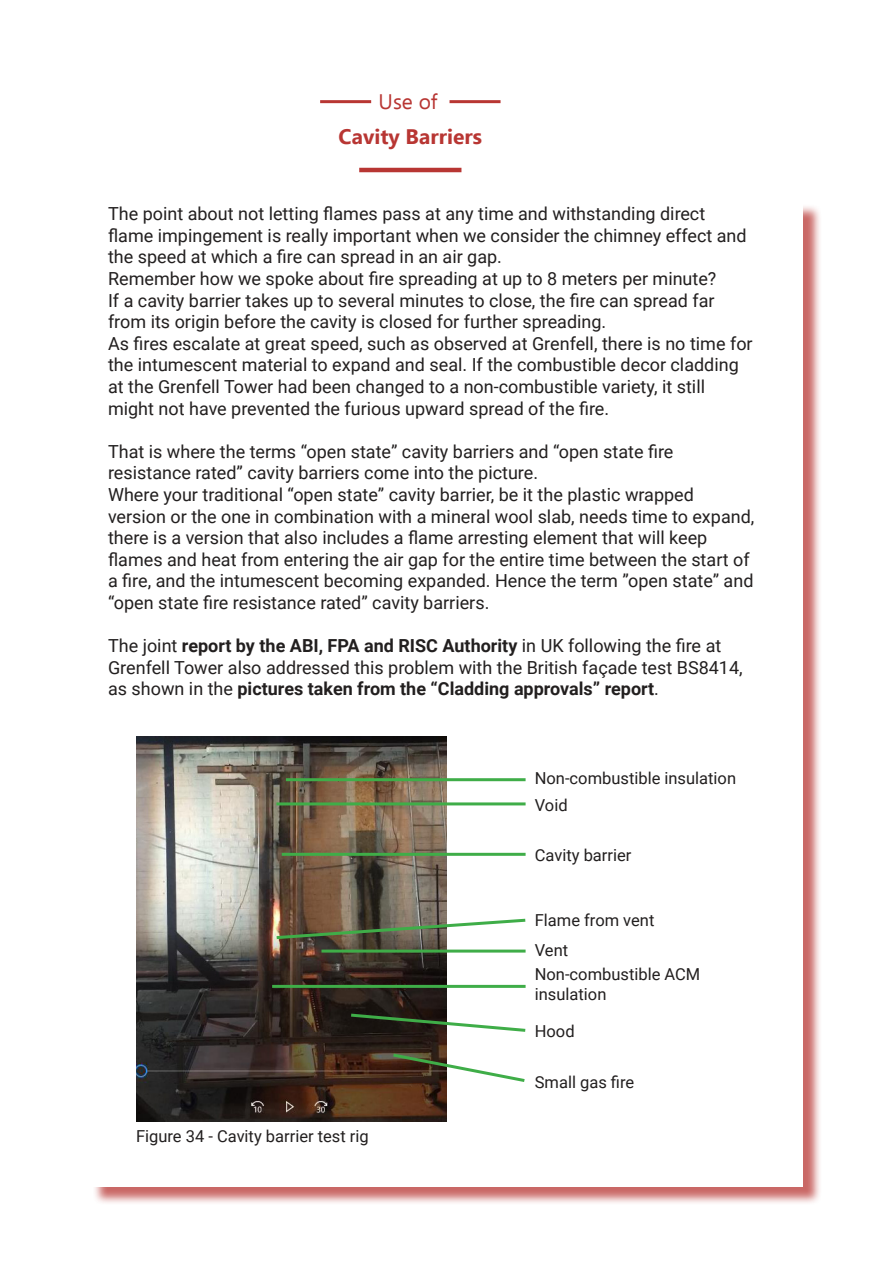
<style>
.page{position:relative;width:893px;height:1263px;background:#fff}
.page>*{position:absolute;margin:0;border:0;box-sizing:border-box;transform-origin:0 0}
.t1{font:700 21px "Ebrima";color:#b83633}
.t2{font:21px "Ebrima";color:#b83633}
.t3{font:18px/21.6px "Roboto";color:#221f1f}
.t4{font:16.5px/26.7px "Roboto";color:#221f1f}
.s1{font-weight:700}
</style>
<div class="page">
<div style="left:92px;top:204px;width:730px;height:1001px;background:#b83633;opacity:.75"></div>
<div style="left:90px;top:202px;width:713px;height:984px;background:#fff"></div>
<hr style="left:320px;top:100px;width:51px;height:3px;background:#b83633">
<hr style="left:449px;top:100px;width:52px;height:3px;background:#b83633">
<hr style="left:359px;top:168px;width:102px;height:4px;background:#b83633">
<img style="left:136px;top:736px;width:310px;height:385px">
<hr style="left:286px;top:778px;width:240px;height:3px;background:#3fad48">
<hr style="left:276px;top:802px;width:250px;height:3px;background:#3fad48">
<hr style="left:282px;top:853px;width:244px;height:3px;background:#3fad48">
<img style="left:273px;top:917px;width:253px;height:24px">
<hr style="left:321px;top:949px;width:205px;height:3px;background:#3fad48">
<hr style="left:272px;top:985px;width:254px;height:3px;background:#3fad48">
<svg style="left:348px;top:1012px;width:178px;height:21px"></svg>
<svg style="left:390px;top:1051px;width:135px;height:33px"></svg>
<p class="t2" style="left:379px;top:89px;width:60px">Use of</p>
<p class="t1" style="left:339px;top:120px;width:145px">Cavity Barriers</p>
<p class="t3" style="left:108px;top:202px;width:646px">The point about not letting flames pass at any time and withstanding direct flame impingement is really important when we consider the chimney effect and the speed at which a fire can spread in an air gap.<br>Remember how we spoke about fire spreading at up to 8 meters per minute?<br>If a cavity barrier takes up to several minutes to close, the fire can spread far from its origin before the cavity is closed for further spreading.<br>As fires escalate at great speed, such as observed at Grenfell, there is no time for the intumescent material to expand and seal. If the combustible decor cladding at the Grenfell Tower had been changed to a non-combustible variety, it still might not have prevented the furious upward spread of the fire.</p>
<p class="t3" style="left:108px;top:440px;width:648px">That is where the terms “open state” cavity barriers and “open state fire resistance rated” cavity barriers come into the picture.<br>Where your traditional “open state” cavity barrier, be it the plastic wrapped version or the one in combination with a mineral wool slab, needs time to expand, there is a version that also includes a flame arresting element that will keep flames and heat from entering the air gap for the entire time between the start of a fire, and the intumescent becoming expanded. Hence the term ”open state” and “open state fire resistance rated” cavity barriers.</p>
<p class="t3" style="left:108px;top:634px;width:636px">The joint <span class="s1">report by the ABI, FPA and RISC Authority</span> in UK following the fire at<br>Grenfell Tower also addressed this problem with the British façade test BS8414, as shown in the <span class="s1">pictures taken from the “Cladding approvals” report</span>.</p>
<p class="t4" style="left:535px;top:764px;width:203px">Non-combustible insulation<br>Void</p>
<p class="t4" style="left:535px;top:841px;width:98px">Cavity barrier</p>
<p class="t4" style="left:136px;top:1122px;width:234px">Figure 34 - Cavity barrier test rig</p>
<p class="t4" style="left:535px;top:904px;width:121px;line-height:29.8px">Flame from vent<br>Vent</p>
<p class="t4" style="left:535px;top:964px;width:167px;line-height:19.8px">Non-combustible ACM insulation</p>
<p class="t4" style="left:535px;top:1017px;width:41px">Hood</p>
<p class="t4" style="left:535px;top:1068px;width:101px">Small gas fire</p>
</div>
